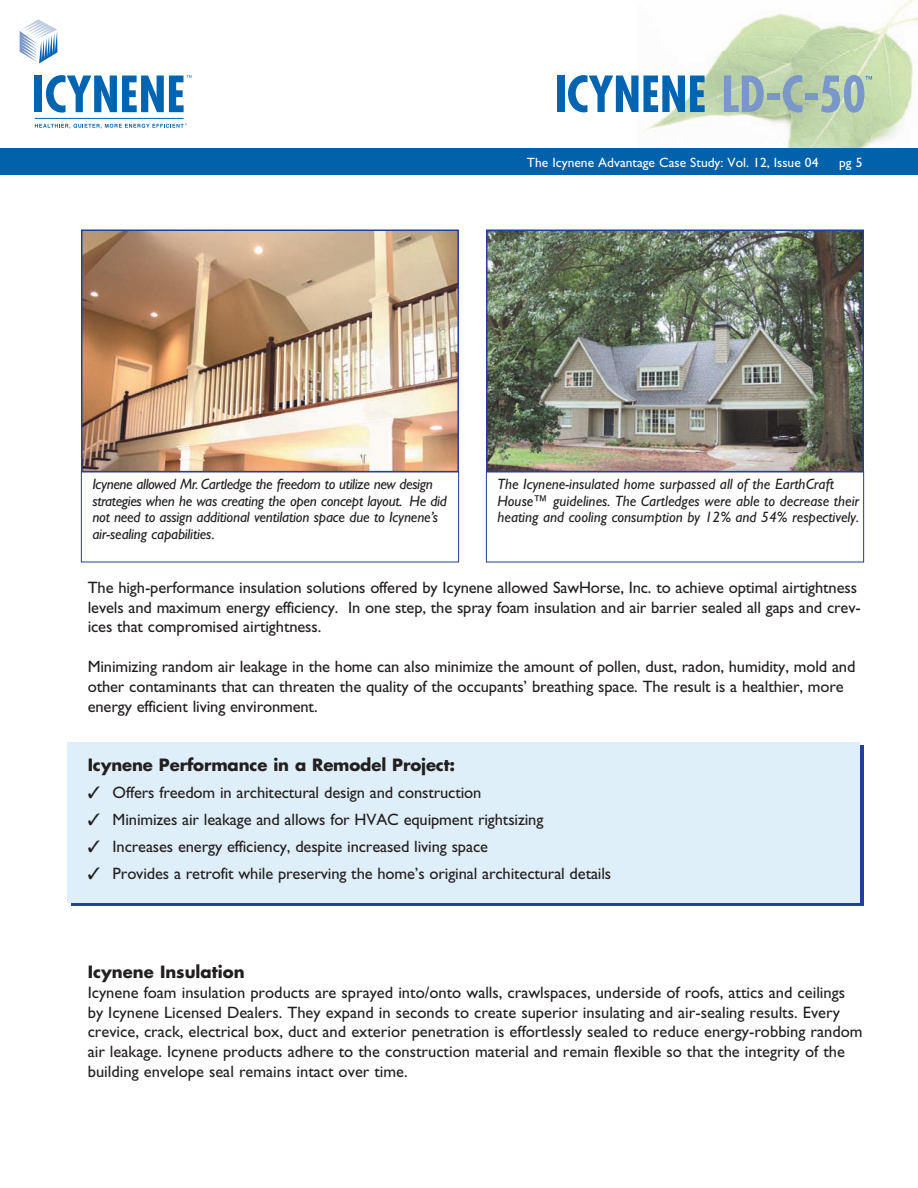
<style>
.page{position:relative;width:918px;height:1188px;background:#fff}
.page>*{position:absolute;margin:0;border:0;box-sizing:border-box;transform-origin:0 0}
.t1{font:16.5px/19.8px "Gill Sans";letter-spacing:-.01em;color:#231f20}
.t2{font:700 16.5px "Futura";letter-spacing:-.01em;color:#231f20}
.t3{font:italic 15px/16.5px "Gill Sans";letter-spacing:-.01em;color:#231f20}
.t4{font:13.5px "Gill Sans";color:#fff}
</style>
<div class="page">
<img style="left:637px;top:0;width:281px;height:148px">
<svg style="left:20px;top:19px;width:37px;height:44px"></svg>
<div style="left:35px;top:76px;width:7px;height:36px;background:#0164b0"></div>
<svg style="left:46px;top:75px;width:146px;height:38px"></svg>
<hr style="left:35px;top:118px;width:149px;height:1px;background:#0164b0">
<svg style="left:35px;top:123px;width:152px;height:6px"></svg>
<div style="left:0;top:148px;width:918px;height:28px;background:#0161aa"></div>
<div style="left:557px;top:76px;width:7px;height:36px;background:#0164b0"></div>
<svg style="left:568px;top:75px;width:137px;height:37px"></svg>
<svg style="left:724px;top:74px;width:40px;height:38px;background:#95afbb"></svg>
<div style="left:768px;top:93px;width:12px;height:6px;background:#7997c9"></div>
<svg style="left:783px;top:75px;width:19px;height:37px"></svg>
<div style="left:805px;top:93px;width:12px;height:6px;background:#7997c9"></div>
<svg style="left:821px;top:75px;width:51px;height:38px;background:#a0baba"></svg>
<div style="left:68px;top:742px;width:792px;height:161px;background:#dfeff9"></div>
<img style="left:84px;top:233px;width:372px;height:236px">
<div style="left:81px;top:230px;width:378px;height:242px;border:2px solid #223f99"></div>
<img style="left:489px;top:233px;width:372px;height:236px">
<div style="left:486px;top:230px;width:378px;height:242px;border:2px solid #223f99"></div>
<div style="left:81px;top:471px;width:378px;height:91px;border:1px solid #223f99"></div>
<div style="left:486px;top:471px;width:378px;height:91px;border:1px solid #223f99"></div>
<p class="t4" style="left:527px;top:155px;width:293px">The Icynene Advantage Case Study: Vol. 12, Issue 04</p>
<p class="t4" style="left:839px;top:155px;width:25px">pg 5</p>
<p class="t3" style="left:92px;top:476px;width:356px">Icynene allowed Mr. Cartledge the freedom to utilize new design strategies when he was creating the open concept layout. He did not need to assign additional ventilation space due to Icynene’s air-sealing capabilities.</p>
<p class="t3" style="left:497px;top:476px;width:363px">The Icynene-insulated home surpassed all of the EarthCraft<br>House™ guidelines. The Cartledges were able to decrease their heating and cooling consumption by 12% and 54% respectively.</p>
<p class="t1" style="left:88px;top:578px;width:775px">The high-performance insulation solutions offered by Icynene allowed SawHorse, Inc. to achieve optimal airtightness levels and maximum energy efficiency. In one step, the spray foam insulation and air barrier sealed all gaps and crev&shy;ices that compromised airtightness.</p>
<p class="t1" style="left:88px;top:657px;width:769px">Minimizing random air leakage in the home can also minimize the amount of pollen, dust, radon, humidity, mold and other contaminants that can threaten the quality of the occupants’ breathing space. The result is a healthier, more energy efficient living environment.</p>
<p class="t2" style="left:88px;top:754px;width:369px">Icynene Performance in a Remodel Project:</p>
<p class="t1" style="left:88px;top:783px;width:395px">✓ Offers freedom in architectural design and construction</p>
<p class="t1" style="left:88px;top:810px;width:457px">✓ Minimizes air leakage and allows for HVAC equipment rightsizing</p>
<p class="t1" style="left:88px;top:837px;width:402px">✓ Increases energy efficiency, despite increased living space</p>
<p class="t1" style="left:88px;top:864px;width:525px">✓ Provides a retrofit while preserving the home’s original architectural details</p>
<p class="t2" style="left:88px;top:961px;width:158px">Icynene Insulation</p>
<p class="t1" style="left:88px;top:982px;width:776px">Icynene foam insulation products are sprayed into/onto walls, crawlspaces, underside of roofs, attics and ceilings by Icynene Licensed Dealers. They expand in seconds to create superior insulating and air-sealing results. Every crevice, crack, electrical box, duct and exterior penetration is effortlessly sealed to reduce energy-robbing random air leakage. Icynene products adhere to the construction material and remain flexible so that the integrity of the building envelope seal remains intact over time.</p>
</div>
